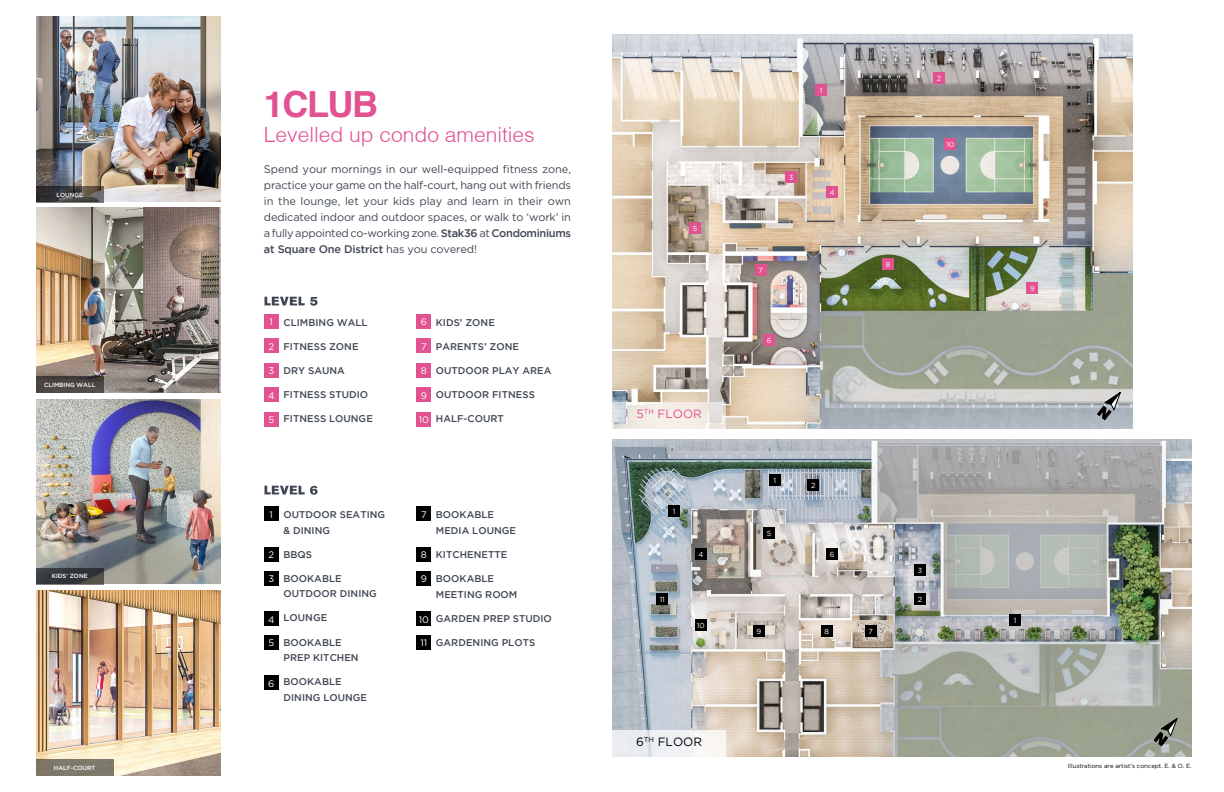
<style>
.page{position:relative;width:1224px;height:792px;background:#fff}
.page>*{position:absolute;margin:0;border:0;box-sizing:border-box;transform-origin:0 0}
.t1{font:700 36px "Helvetica";letter-spacing:-.04em;color:#e25291}
.t2{font:300 21px "Helvetica";color:#e25291}
.t3{font:12px "Gotham";color:#000}
.t4{font:12px "Gotham";color:#e25291}
.t5{font:11px/16px "Gotham";letter-spacing:-.03em;color:#404754;text-align:justify}
.t6{font:500 9.7px/15.5px "Gotham";letter-spacing:.005em;color:#404754}
.t7{font:9.5px "Gotham";color:#fff}
.t8{font:7.3px "Gotham";color:#fff}
.t9{font:6px "Gotham";color:#000}
.t10{font:500 6px "Gotham";color:#fff}
.s1{font-weight:500}
</style>
<div class="page">
<svg style="left:264px;top:297px;width:54px;height:9px"></svg>
<svg style="left:264px;top:486px;width:54px;height:9px"></svg>
<div style="left:416px;top:571px;width:15px;height:14px;background:#000"></div>
<div style="left:416px;top:611px;width:15px;height:15px;background:#000"></div>
<div style="left:416px;top:635px;width:15px;height:15px;background:#000"></div>
<div style="left:416px;top:314px;width:15px;height:15px;background:#e25291"></div>
<div style="left:416px;top:338px;width:15px;height:15px;background:#e25291"></div>
<div style="left:416px;top:363px;width:15px;height:15px;background:#e25291"></div>
<div style="left:416px;top:388px;width:15px;height:14px;background:#e25291"></div>
<div style="left:416px;top:412px;width:15px;height:15px;background:#e25291"></div>
<div style="left:416px;top:507px;width:15px;height:14px;background:#000"></div>
<div style="left:416px;top:547px;width:15px;height:15px;background:#000"></div>
<div style="left:264px;top:507px;width:15px;height:14px;background:#000"></div>
<div style="left:264px;top:547px;width:15px;height:15px;background:#000"></div>
<div style="left:264px;top:571px;width:15px;height:14px;background:#000"></div>
<div style="left:264px;top:611px;width:15px;height:15px;background:#000"></div>
<div style="left:264px;top:635px;width:15px;height:15px;background:#000"></div>
<div style="left:264px;top:314px;width:15px;height:15px;background:#e25291"></div>
<div style="left:264px;top:338px;width:15px;height:15px;background:#e25291"></div>
<div style="left:264px;top:363px;width:15px;height:15px;background:#e25291"></div>
<div style="left:264px;top:388px;width:15px;height:14px;background:#e25291"></div>
<div style="left:264px;top:412px;width:15px;height:15px;background:#e25291"></div>
<div style="left:264px;top:675px;width:15px;height:15px;background:#000"></div>
<img style="left:613px;top:35px;width:519px;height:393px">
<img style="left:613px;top:440px;width:579px;height:317px">
<img style="left:36px;top:399px;width:185px;height:185px">
<img style="left:36px;top:591px;width:185px;height:185px">
<img style="left:36px;top:208px;width:185px;height:185px">
<img style="left:36px;top:16px;width:185px;height:185px">
<svg style="left:612px;top:731px;width:113px;height:26px;fill:#eff1f3"></svg>
<svg style="left:612px;top:402px;width:113px;height:27px;background:#eee9e3"></svg>
<svg style="left:36px;top:186px;width:68px;height:17px"></svg>
<svg style="left:36px;top:376px;width:68px;height:17px"></svg>
<svg style="left:36px;top:568px;width:68px;height:16px"></svg>
<div style="left:36px;top:759px;width:77px;height:17px;background:#7e796a"></div>
<div style="left:669px;top:505px;width:11px;height:11px;background:#000"></div>
<div style="left:695px;top:548px;width:12px;height:12px;background:#000"></div>
<div style="left:657px;top:593px;width:11px;height:11px;background:#000"></div>
<div style="left:764px;top:528px;width:11px;height:11px;background:#000"></div>
<div style="left:827px;top:548px;width:11px;height:12px;background:#000"></div>
<div style="left:914px;top:564px;width:12px;height:12px;background:#000"></div>
<div style="left:821px;top:625px;width:11px;height:12px;background:#000"></div>
<div style="left:865px;top:625px;width:11px;height:12px;background:#000"></div>
<div style="left:753px;top:625px;width:12px;height:12px;background:#000"></div>
<div style="left:695px;top:620px;width:12px;height:11px;background:#000"></div>
<div style="left:1009px;top:614px;width:12px;height:11px;background:#000"></div>
<div style="left:815px;top:84px;width:12px;height:11px;background:#e25291"></div>
<div style="left:933px;top:73px;width:12px;height:11px;background:#e25291"></div>
<div style="left:786px;top:171px;width:11px;height:11px;background:#e25291"></div>
<div style="left:827px;top:186px;width:11px;height:12px;background:#e25291"></div>
<div style="left:690px;top:223px;width:11px;height:11px;background:#e25291"></div>
<div style="left:945px;top:138px;width:11px;height:11px;background:#e25291"></div>
<div style="left:883px;top:259px;width:11px;height:11px;background:#e25291"></div>
<div style="left:1027px;top:282px;width:11px;height:11px;background:#e25291"></div>
<div style="left:755px;top:264px;width:11px;height:12px;background:#e25291"></div>
<div style="left:764px;top:334px;width:11px;height:11px;background:#e25291"></div>
<div style="left:808px;top:479px;width:11px;height:11px;background:#000"></div>
<div style="left:914px;top:594px;width:12px;height:11px;background:#000"></div>
<svg style="left:1097px;top:391px;width:24px;height:29px"></svg>
<svg style="left:1154px;top:718px;width:24px;height:29px"></svg>
<div style="left:769px;top:474px;width:12px;height:12px;background:#000"></div>
<p class="t8" style="left:937px;top:74px;width:6px">2</p>
<h1 class="t1" style="left:264px;top:82px;width:116px">1CLUB</h1>
<h2 class="t2" style="left:264px;top:122px;width:272px">Levelled up condo amenities</h2>
<p class="t8" style="left:820px;top:86px;width:4px">1</p>
<p class="t8" style="left:946px;top:140px;width:9px">10</p>
<p class="t10" style="left:56px;top:191px;width:28px">LOUNGE</p>
<p class="t5" style="left:264px;top:161px;width:309px">Spend your mornings in our well-equipped fitness zone, practice your game on the half-court, hang out with friends in the lounge, let your kids play and learn in their own dedicated indoor and outdoor spaces, or walk to ‘work’ in a fully appointed co-working zone. <span class="s1">Stak36</span> at <span class="s1">Condominiums at Square One District</span> has you covered!</p>
<p class="t8" style="left:693px;top:224px;width:6px">5</p>
<p class="t8" style="left:789px;top:173px;width:6px">3</p>
<p class="t8" style="left:830px;top:188px;width:6px">4</p>
<p class="t8" style="left:759px;top:266px;width:6px">7</p>
<p class="t8" style="left:886px;top:260px;width:6px">8</p>
<p class="t8" style="left:1030px;top:283px;width:6px">9</p>
<p class="t10" style="left:44px;top:381px;width:53px">CLIMBING WALL</p>
<p class="t7" style="left:270px;top:316px;width:5px">1</p>
<p class="t7" style="left:268px;top:340px;width:7px">2</p>
<p class="t7" style="left:268px;top:365px;width:7px">3</p>
<p class="t7" style="left:268px;top:389px;width:8px">4</p>
<p class="t7" style="left:268px;top:414px;width:7px">5</p>
<p class="t6" style="left:284px;top:314px;width:86px">CLIMBING WALL</p>
<p class="t6" style="left:284px;top:339px;width:77px">FITNESS ZONE</p>
<p class="t6" style="left:284px;top:363px;width:63px">DRY SAUNA</p>
<p class="t6" style="left:284px;top:387px;width:86px">FITNESS STUDIO</p>
<p class="t6" style="left:284px;top:411px;width:91px">FITNESS LOUNGE</p>
<p class="t7" style="left:421px;top:316px;width:8px">6</p>
<p class="t7" style="left:421px;top:340px;width:7px">7</p>
<p class="t7" style="left:421px;top:365px;width:7px">8</p>
<p class="t7" style="left:421px;top:389px;width:8px">9</p>
<p class="t7" style="left:419px;top:414px;width:12px">10</p>
<p class="t6" style="left:436px;top:314px;width:60px">KIDS’ ZONE</p>
<p class="t6" style="left:436px;top:339px;width:85px">PARENTS’ ZONE</p>
<p class="t6" style="left:436px;top:363px;width:117px">OUTDOOR PLAY AREA</p>
<p class="t6" style="left:436px;top:387px;width:101px">OUTDOOR FITNESS</p>
<p class="t6" style="left:436px;top:411px;width:69px">HALF-COURT</p>
<p class="t4" style="left:636px;top:406px;width:67px">5<sup>TH</sup> FLOOR</p>
<p class="t8" style="left:767px;top:336px;width:6px">6</p>
<p class="t8" style="left:774px;top:476px;width:4px">1</p>
<p class="t8" style="left:811px;top:481px;width:6px">2</p>
<p class="t10" style="left:52px;top:573px;width:38px">KIDS’ ZONE</p>
<p class="t7" style="left:270px;top:508px;width:5px">1</p>
<p class="t7" style="left:268px;top:549px;width:7px">2</p>
<p class="t7" style="left:268px;top:573px;width:7px">3</p>
<p class="t7" style="left:268px;top:613px;width:8px">4</p>
<p class="t7" style="left:268px;top:637px;width:7px">5</p>
<p class="t7" style="left:268px;top:677px;width:8px">6</p>
<p class="t6" style="left:283px;top:507px;width:103px">OUTDOOR SEATING &amp; DINING</p>
<p class="t6" style="left:284px;top:546px;width:30px">BBQS</p>
<p class="t6" style="left:284px;top:570px;width:95px">BOOKABLE<br>OUTDOOR DINING</p>
<p class="t6" style="left:284px;top:610px;width:45px">LOUNGE</p>
<p class="t6" style="left:284px;top:634px;width:77px">BOOKABLE<br>PREP KITCHEN</p>
<p class="t6" style="left:284px;top:674px;width:85px">BOOKABLE<br>DINING LOUNGE</p>
<p class="t7" style="left:421px;top:508px;width:7px">7</p>
<p class="t7" style="left:421px;top:549px;width:7px">8</p>
<p class="t7" style="left:421px;top:573px;width:8px">9</p>
<p class="t7" style="left:419px;top:613px;width:12px">10</p>
<p class="t7" style="left:420px;top:637px;width:8px">11</p>
<p class="t6" style="left:436px;top:507px;width:82px">BOOKABLE<br>MEDIA LOUNGE</p>
<p class="t6" style="left:436px;top:547px;width:73px">KITCHENETTE</p>
<p class="t6" style="left:436px;top:571px;width:83px">BOOKABLE<br>MEETING ROOM</p>
<p class="t6" style="left:436px;top:610px;width:117px">GARDEN PREP STUDIO</p>
<p class="t6" style="left:436px;top:635px;width:101px">GARDENING PLOTS</p>
<p class="t8" style="left:673px;top:507px;width:4px">1</p>
<p class="t8" style="left:660px;top:594px;width:7px">11</p>
<p class="t8" style="left:698px;top:550px;width:6px">4</p>
<p class="t8" style="left:697px;top:621px;width:9px">10</p>
<p class="t8" style="left:767px;top:529px;width:6px">5</p>
<p class="t8" style="left:830px;top:550px;width:6px">6</p>
<p class="t8" style="left:756px;top:627px;width:6px">9</p>
<p class="t8" style="left:824px;top:627px;width:6px">8</p>
<p class="t8" style="left:869px;top:627px;width:6px">7</p>
<p class="t8" style="left:918px;top:566px;width:6px">3</p>
<p class="t8" style="left:918px;top:595px;width:6px">2</p>
<p class="t8" style="left:1014px;top:615px;width:4px">1</p>
<p class="t3" style="left:636px;top:734px;width:67px">6<sup>TH</sup> FLOOR</p>
<p class="t10" style="left:54px;top:764px;width:43px">HALF-COURT</p>
<p class="t9" style="left:1068px;top:762px;width:125px">Illustrations are artist’s concept. E. &amp; O. E.</p>
</div>
